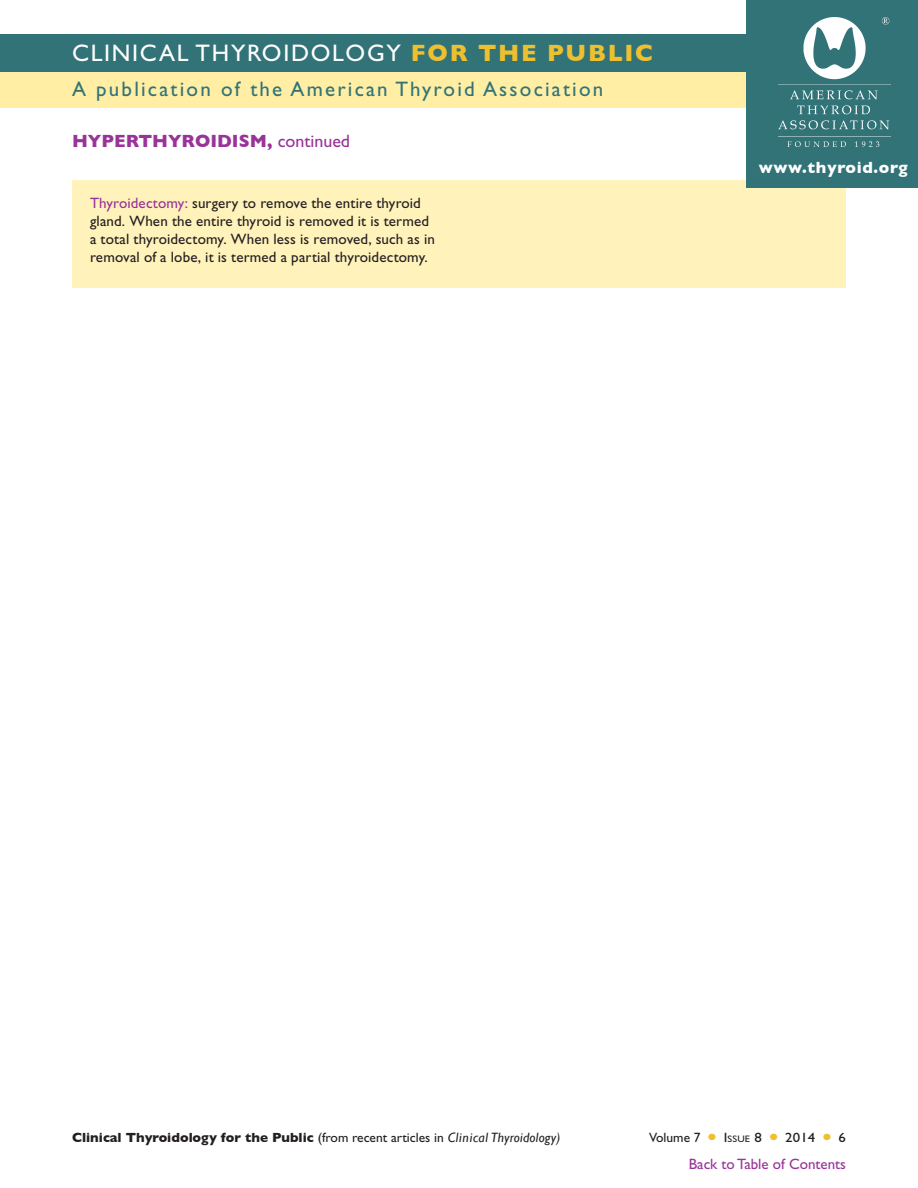
<style>
.page{position:relative;width:918px;height:1188px;background:#fff}
.page>*{position:absolute;margin:0;border:0;box-sizing:border-box;transform-origin:0 0}
.t1{font:24px "Gill Sans Std";letter-spacing:.07em;color:#fff}
.t2{font:21px "Gill Sans Std";letter-spacing:.105em;color:#327378}
.Topic_Header{font:700 18px "Gill Sans";color:#939}
.t3{font:700 16.5px "Gill Sans";letter-spacing:.04em;color:#fff}
.abbreviations_body{font:15px/18px "Gill Sans Std";letter-spacing:.01em;color:#231f20}
.t4{font:15px "Gill Sans Std";color:#939}
.t5{font:700 13.5px "Gill Sans";color:#231f20}
.t6{font:13.5px "Gill Sans Std";color:#231f20}
.t7{font:13.5px "Gill Sans Std";color:#231f20;scale:1.1 1}
.t8{font:9.45px "Gill Sans Std";color:#231f20;scale:1.1 1}
.s1{font-family:"Gill Sans";font-weight:700;color:#efc02d}
.s2{font-family:"Gill Sans Std";font-weight:400}
.s3{color:#939}
.s4{font-weight:400;font-style:italic}
.s5{font-size:13.5px}
</style>
<div class="page">
<div style="left:72px;top:180px;width:774px;height:108px;background:#fff2bb"></div>
<div style="left:0;top:70px;width:918px;height:38px;background:#ffeea4"></div>
<div style="left:0;top:35px;width:918px;height:37px;background:#327378"></div>
<div style="left:747px;top:0;width:171px;height:188px;background:#327378"></div>
<img style="left:778px;top:18px;width:112px;height:129px">
<p class="t1" style="left:72px;top:40px;width:583px">CLINICAL THYROIDOLOGY <span class="s1">FOR THE PUBLIC</span></p>
<p class="t2" style="left:72px;top:77px;width:533px">A publication of the American Thyroid Association</p>
<p class="Topic_Header" style="left:72px;top:131px;width:280px">HYPERTHYROIDISM, <span class="s2">continued</span></p>
<p class="abbreviations_body" style="left:90px;top:194px;width:347px"><span class="s3">Thyroidectomy:</span> surgery to remove the entire thyroid gland. When the entire thyroid is removed it is termed a total thyroidectomy. When less is removed, such as in removal of a lobe, it is termed a partial thyroidectomy.</p>
<p class="t3" style="left:759px;top:158px;width:150px">www.thyroid.org</p>
<p class="t5" style="left:72px;top:1129px;width:490px">Clinical Thyroidology for the Public <span class="s2">(from recent articles in</span> <span class="s4">Clinical Thyroidology)</span></p>
<p class="t6" style="left:649px;top:1130px;width:53px">Volume 7</p>
<p class="t8" style="left:724px;top:1133px;width:10px"><span class="s5">I</span>SSUE</p>
<p class="t7" style="left:755px;top:1130px;width:8px">8</p>
<p class="t7" style="left:785px;top:1130px;width:29px">2014</p>
<p class="t7" style="left:839px;top:1130px;width:8px">6</p>
<p class="t4" style="left:689px;top:1155px;width:159px">Back to Table of Contents</p>
</div>
